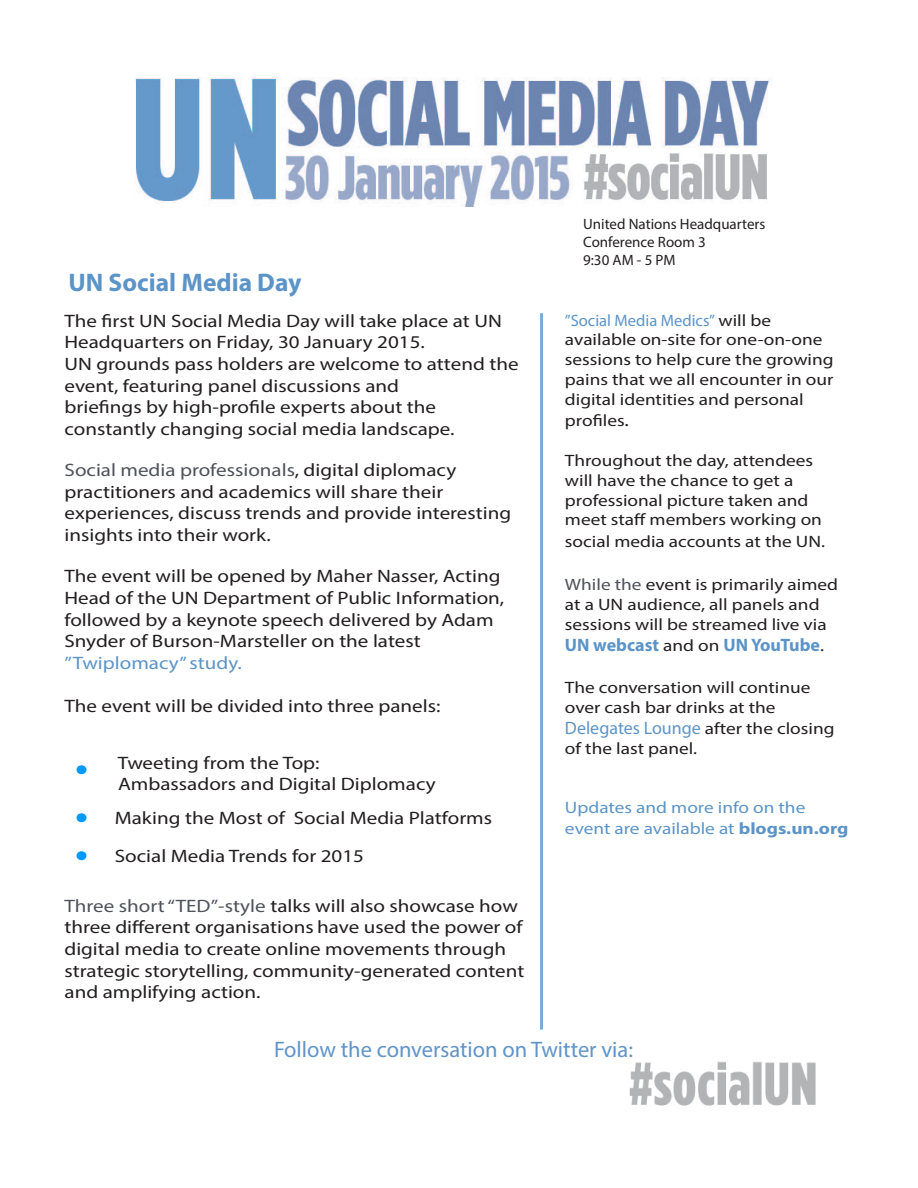
<style>
.page{position:relative;width:918px;height:1188px;background:#fff}
.page>*{position:absolute;margin:0;border:0;box-sizing:border-box;transform-origin:0 0}
.t1{font:700 25.5px "Myriad Pro";color:#5c94c7}
.t2{font:22.5px "Myriad Pro";color:#6194c8}
.t3{font:18px/21.6px "Myriad Pro";color:#231f20;scale:1.17 1}
.t4{font:18px "Myriad Pro";color:#4e525b;scale:1.17 1}
.t5{font:18px "Myriad Pro";color:#5c94c7}
.t6{font:700 18px "Myriad Pro";color:#5c94c7}
.t7{font:18px "Myriad Pro";color:#5c94c7;scale:1.17 1}
.t8{font:16.5px/19.8px "Myriad Pro";color:#231f20;scale:1.17 1}
.t9{font:16.5px/21.6px "Myriad Pro";color:#5c94c7;scale:1.17 1}
.t10{font:16.5px "Myriad Pro";color:#5c94c7}
.t11{font:15px "Myriad Pro";color:#231f20}
.s1{color:#231f20}
.s2{color:#4e525b}
.s3{font-size:18px}
.s4{font-weight:400;font-size:16.5px;color:#231f20}
.s5{font-size:16.5px;color:#231f20}
.s6{font-weight:700}
</style>
<div class="page">
<hr style="left:540px;top:313px;width:3px;height:717px;background:#7ca9d9">
<img style="left:76px;top:851px;width:11px;height:10px">
<img style="left:76px;top:765px;width:11px;height:10px">
<img style="left:629px;top:1062px;width:187px;height:44px">
<img style="left:76px;top:813px;width:11px;height:10px">
<img style="left:135px;top:77px;width:635px;height:130px">
<p class="t1" style="left:68px;top:266px;width:235px">UN Social Media Day</p>
<p class="t3" style="left:65px;top:310px;width:375px">The first UN Social Media Day will take place at UN<br>Headquarters on Friday, 30 January 2015.</p>
<p class="t3" style="left:65px;top:353px;width:390px">UN grounds pass holders are welcome to attend the event, featuring panel discussions and</p>
<p class="t3" style="left:65px;top:396px;width:319px">briefings by high-profile experts about the</p>
<p class="t3" style="left:65px;top:418px;width:335px">constantly changing social media landscape.</p>
<p class="t4" style="left:65px;top:459px;width:336px">Social media professionals<span class="s1">, digital diplomacy</span></p>
<p class="t3" style="left:65px;top:481px;width:325px">practitioners and academics will share their</p>
<p class="t3" style="left:65px;top:502px;width:383px">experiences, discuss trends and provide interesting insights into their work.</p>
<p class="t3" style="left:65px;top:565px;width:377px">The event will be opened by Maher Nasser, Acting Head of the UN Department of Public Information, followed by a keynote speech delivered by Adam Snyder of Burson-Marsteller on the latest</p>
<p class="t7" style="left:65px;top:652px;width:153px">”Twiplomacy” study.</p>
<p class="t3" style="left:65px;top:695px;width:323px">The event will be divided into three panels:</p>
<p class="t3" style="left:118px;top:751px;width:174px">Tweeting from the Top:</p>
<p class="t3" style="left:118px;top:773px;width:273px">Ambassadors and Digital Diplomacy</p>
<p class="t3" style="left:115px;top:807px;width:324px">Making the Most of Social Media Platforms</p>
<p class="t3" style="left:115px;top:845px;width:215px">Social Media Trends for 2015</p>
<p class="t3" style="left:65px;top:895px;width:395px"><span class="s2">Three short “TED”-style</span> talks will also showcase how three different organisations have used the power of digital media to create online movements through strategic storytelling, community-generated content and amplifying action.</p>
<p class="t11" style="left:583px;top:215px;width:184px">United Nations Headquarters</p>
<p class="t11" style="left:583px;top:233px;width:124px">Conference Room 3</p>
<p class="t11" style="left:583px;top:251px;width:94px">9:30 AM - 5 PM</p>
<p class="t10" style="left:565px;top:310px;width:208px">”Social Media Medics” <span class="s1">will be</span></p>
<p class="t8" style="left:565px;top:330px;width:231px">available on-site for one-on-one sessions to help cure the growing pains that we all encounter in our digital identities and personal</p>
<p class="t8" style="left:565px;top:411px;width:56px">profiles<span class="s3">.</span></p>
<p class="t8" style="left:565px;top:450px;width:214px">Throughout the day, attendees will have the chance to get a</p>
<p class="t8" style="left:565px;top:490px;width:221px">professional picture taken and meet staff members working on</p>
<p class="t8" style="left:565px;top:531px;width:224px">social media accounts at the UN.</p>
<p class="t8" style="left:565px;top:574px;width:235px"><span class="s2">While the</span> event is primarily aimed at a UN audience, all panels and sessions will be streamed live via</p>
<p class="t6" style="left:565px;top:634px;width:261px">UN webcast <span class="s4">and on</span> UN YouTube<span class="s4">.</span></p>
<p class="t8" style="left:565px;top:677px;width:211px">The conversation will continue over cash bar drinks at the</p>
<p class="t5" style="left:565px;top:717px;width:271px">Delegates Lounge <span class="s5">after the closing</span></p>
<p class="t8" style="left:565px;top:738px;width:115px">of the last panel.</p>
<p class="t9" style="left:565px;top:796px;width:244px">Updates and more info on the event are available at <span class="s6">blogs.un.org</span></p>
<p class="t2" style="left:274px;top:1035px;width:360px">Follow the conversation on Twitter via:</p>
</div>
